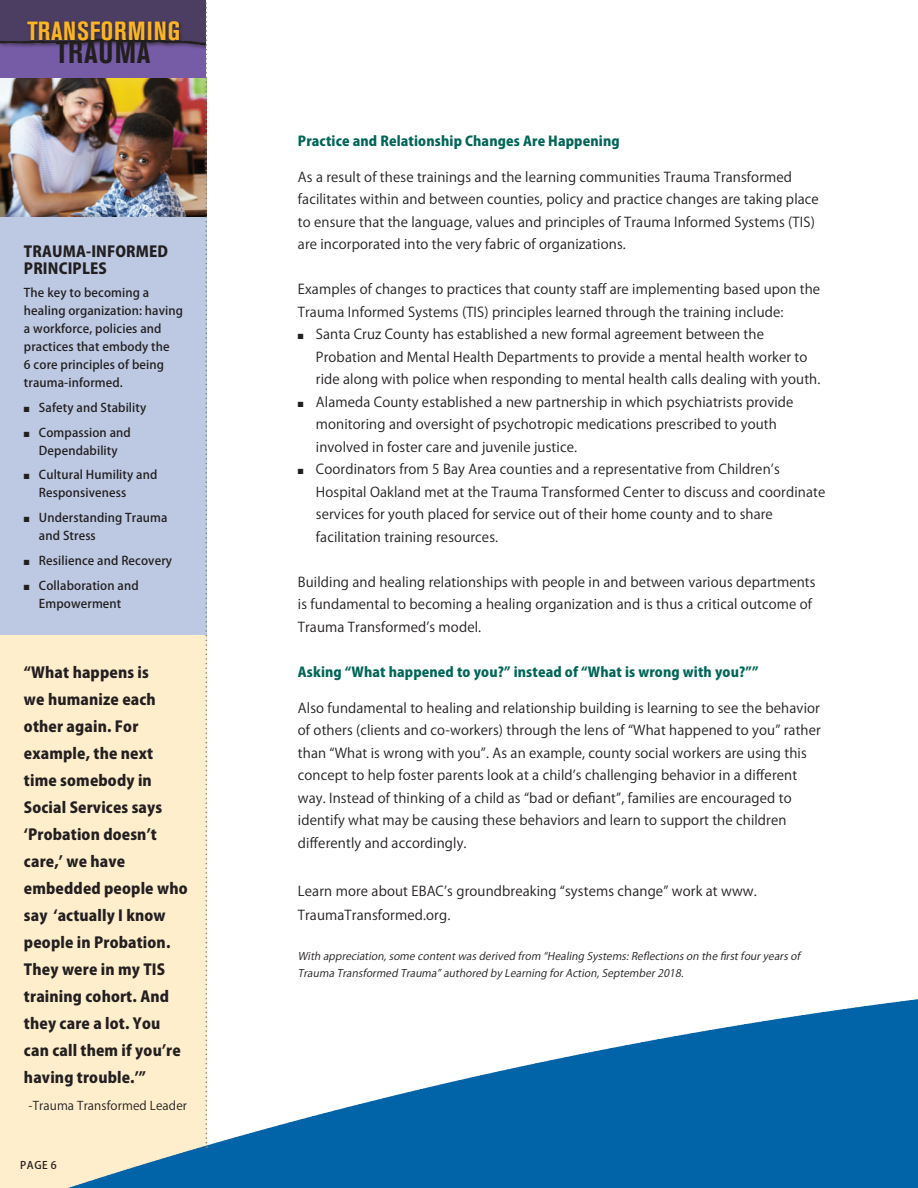
<style>
.page{position:relative;width:918px;height:1188px;background:#fff}
.page>*{position:absolute;margin:0;border:0;box-sizing:border-box;transform-origin:0 0}
.t1{font:700 condensed 31.2px "Akzidenz Grotesk BE";letter-spacing:.02em;color:#231f20}
.t2{font:700 condensed 26.1px "Akzidenz Grotesk BE";letter-spacing:.035em;color:#fcb423}
.t3{font:800 15px/27px "Koz Go Std";letter-spacing:.01em;color:#231f20}
.t4{font:13.5px/22.5px "Koz Go Std";letter-spacing:.01em;color:#231f20}
.t5{font:800 13.5px "Koz Go Std";letter-spacing:.01em;color:#006557}
.t6{font:500 12px/18px "Koz Go Std";letter-spacing:.01em;color:#231f20}
.t7{font:12px "Koz Go Std";letter-spacing:.01em;color:#231f20}
.t8{font:italic 10.5px/16.5px "Koz Go Std";letter-spacing:.01em;color:#231f20}
.t9{font:500 10.5px "Koz Go Std";color:#231f20}
</style>
<div class="page">
<img style="left:0;top:999px;width:918px;height:189px">
<svg style="left:0;top:0;width:207px;height:1148px"></svg>
<h2 class="t2" style="left:28px;top:16px;width:154px">TRANSFORMING</h2>
<h1 class="t1" style="left:56px;top:34px;width:96px">TRAUMA</h1>
<p class="t3" style="left:24px;top:245px;width:146px;line-height:16.5px">TRAUMA-INFORMED<br>PRINCIPLES</p>
<p class="t6" style="left:24px;top:284px;width:161px">The key to becoming a healing organization: having a workforce, policies and practices that embody the<br>6 core principles of being trauma-informed.</p>
<p class="t6" style="left:24px;top:399px;width:124px">■ Safety and Stability</p>
<p class="t6" style="left:24px;top:424px;width:108px;text-align:center">■ Compassion and<br>Dependability</p>
<p class="t6" style="left:39px;top:466px;width:120px;text-indent:-15px">■ Cultural Humility and<br>Responsiveness</p>
<p class="t6" style="left:39px;top:509px;width:130px;text-indent:-15px">■ Understanding Trauma and Stress</p>
<p class="t6" style="left:24px;top:552px;width:150px">■ Resilience and Recovery</p>
<p class="t6" style="left:24px;top:577px;width:116px;text-align:center">■ Collaboration and<br>Empowerment</p>
<p class="t3" style="left:24px;top:660px;width:165px">“What happens is<br>we humanize each other again. For example, the next time somebody in<br>Social Services says ‘Probation doesn’t care,’ we have embedded people who say ‘actually I know people in Probation.<br>They were in my TIS training cohort. And they care a lot. You can call them if you’re having trouble.’”</p>
<p class="t7" style="left:29px;top:1098px;width:160px">-Trauma Transformed Leader</p>
<p class="t9" style="left:20px;top:1159px;width:38px">PAGE 6</p>
<p class="t5" style="left:298px;top:132px;width:323px">Practice and Relationship Changes Are Happening</p>
<p class="t4" style="left:298px;top:166px;width:523px">As a result of these trainings and the learning communities Trauma Transformed facilitates within and between counties, policy and practice changes are taking place to ensure that the language, values and principles of Trauma Informed Systems (TIS) are incorporated into the very fabric of organizations.</p>
<p class="t4" style="left:298px;top:279px;width:524px">Examples of changes to practices that county staff are implementing based upon the<br>Trauma Informed Systems (TIS) principles learned through the training include:</p>
<p class="t4" style="left:316px;top:324px;width:506px;text-indent:-18px">■ Santa Cruz County has established a new formal agreement between the<br>Probation and Mental Health Departments to provide a mental health worker to ride along with police when responding to mental health calls dealing with youth.</p>
<p class="t4" style="left:316px;top:391px;width:479px;text-indent:-18px">■ Alameda County established a new partnership in which psychiatrists provide monitoring and oversight of psychotropic medications prescribed to youth involved in foster care and juvenile justice.</p>
<p class="t4" style="left:316px;top:459px;width:511px;text-indent:-18px">■ Coordinators from 5 Bay Area counties and a representative from Children’s Hospital Oakland met at the Trauma Transformed Center to discuss and coordinate services for youth placed for service out of their home county and to share facilitation training resources.</p>
<p class="t4" style="left:298px;top:571px;width:519px">Building and healing relationships with people in and between various departments is fundamental to becoming a healing organization and is thus a critical outcome of<br>Trauma Transformed’s model.</p>
<p class="t5" style="left:298px;top:663px;width:462px">Asking “What happened to you?” instead of “What is wrong with you?””</p>
<p class="t4" style="left:298px;top:697px;width:525px">Also fundamental to healing and relationship building is learning to see the behavior of others (clients and co-workers) through the lens of “What happened to you” rather than “What is wrong with you”. As an example, county social workers are using this concept to help foster parents look at a child’s challenging behavior in a different way. Instead of thinking of a child as “bad or defiant”, families are encouraged to identify what may be causing these behaviors and learn to support the children differently and accordingly.</p>
<p class="t4" style="left:298px;top:880px;width:460px;line-height:24px">Learn more about EBAC’s groundbreaking “systems change” work at www.<br>TraumaTransformed.org.</p>
<p class="t8" style="left:298px;top:949px;width:504px">With appreciation,some contentwas derived from “Healing Systems:Reflections on the firstfouryears of<br>Trauma Transformed Trauma”authored by Learning forAction,September2018.</p>
</div>
